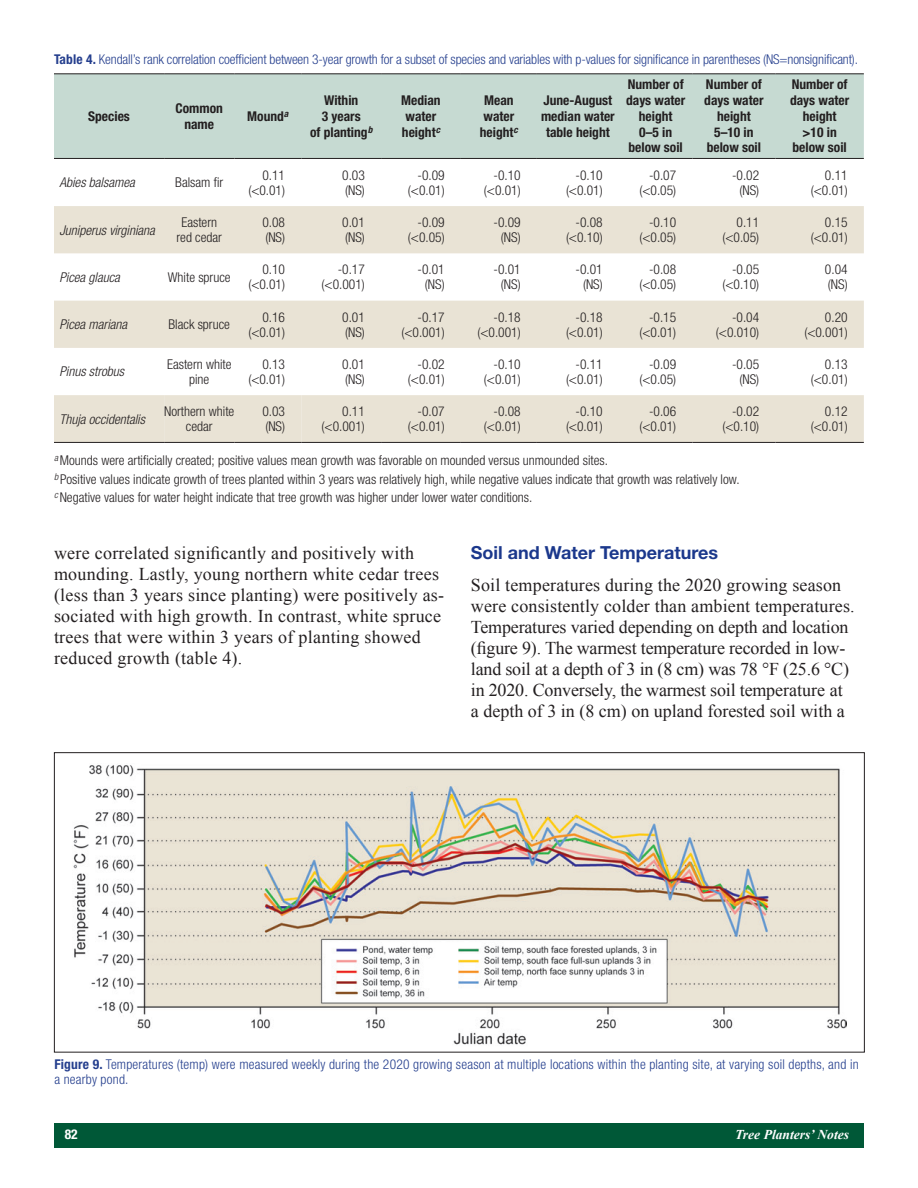
<style>
.page{position:relative;width:918px;height:1188px;background:#fff}
.page>*{position:absolute;margin:0;border:0;box-sizing:border-box;transform-origin:0 0}
.t1{font:18px/21px "Times New Roman";letter-spacing:-.01em;color:#231f20}
.t2{font:18px/21px "Times New Roman";letter-spacing:.01em;color:#231f20}
.Body_Head_2{font:700 18px "Helvetica Neue LT Std";color:#1b388c}
.Table_Text{font:300 condensed 13.5px/15px "Helvetica Neue LT Std";color:#231f20;text-align:right}
.Captions{font:300 condensed 13.5px/15px "Helvetica Neue LT Std";letter-spacing:.005em;color:#253f8e}
.Table_Heads{font:700 condensed 13.5px/15.8px "Helvetica Neue LT Std";color:#231f20;text-align:center}
.Table_Text-2{font:italic 300 condensed 13.5px "Helvetica Neue LT Std";color:#231f20}
.t3{font:italic 700 13.5px "Times New Roman";color:#fff}
.t4{font:700 condensed 13.5px "Helvetica Neue LT Std";color:#fff}
.s1{font-weight:700}
</style>
<div class="page">
<div style="left:54px;top:1123px;width:810px;height:25px;background:#005837"></div>
<div style="left:54px;top:74px;width:810px;height:84px;background:#c6dad2"></div>
<svg style="left:54px;top:206px;width:810px;height:236px;fill:#e9e3d5"></svg>
<div style="left:164px;top:395px;width:137px;height:47px;background:#e9e3d5"></div>
<hr style="left:54px;top:73px;width:110px;height:1px;background:#231f20">
<hr style="left:164px;top:73px;width:70px;height:1px;background:#231f20">
<hr style="left:234px;top:73px;width:67px;height:1px;background:#231f20">
<hr style="left:301px;top:73px;width:80px;height:1px;background:#231f20">
<hr style="left:381px;top:73px;width:80px;height:1px;background:#231f20">
<hr style="left:461px;top:73px;width:76px;height:1px;background:#231f20">
<hr style="left:537px;top:73px;width:82px;height:1px;background:#231f20">
<hr style="left:619px;top:73px;width:73px;height:1px;background:#231f20">
<hr style="left:692px;top:73px;width:83px;height:1px;background:#231f20">
<hr style="left:775px;top:73px;width:89px;height:1px;background:#231f20">
<hr style="left:54px;top:158px;width:110px;height:1px;background:#231f20">
<hr style="left:164px;top:158px;width:70px;height:1px;background:#231f20">
<hr style="left:234px;top:158px;width:67px;height:1px;background:#231f20">
<hr style="left:301px;top:158px;width:80px;height:1px;background:#231f20">
<hr style="left:381px;top:158px;width:80px;height:1px;background:#231f20">
<hr style="left:461px;top:158px;width:76px;height:1px;background:#231f20">
<hr style="left:537px;top:158px;width:82px;height:1px;background:#231f20">
<hr style="left:619px;top:158px;width:73px;height:1px;background:#231f20">
<hr style="left:692px;top:158px;width:83px;height:1px;background:#231f20">
<hr style="left:775px;top:158px;width:89px;height:1px;background:#231f20">
<hr style="left:54px;top:442px;width:110px;height:1px;background:#231f20">
<hr style="left:164px;top:442px;width:70px;height:1px;background:#231f20">
<hr style="left:234px;top:442px;width:67px;height:1px;background:#231f20">
<hr style="left:301px;top:442px;width:80px;height:1px;background:#231f20">
<hr style="left:381px;top:442px;width:80px;height:1px;background:#231f20">
<hr style="left:461px;top:442px;width:76px;height:1px;background:#231f20">
<hr style="left:537px;top:442px;width:82px;height:1px;background:#231f20">
<hr style="left:619px;top:442px;width:73px;height:1px;background:#231f20">
<hr style="left:692px;top:442px;width:83px;height:1px;background:#231f20">
<hr style="left:775px;top:442px;width:89px;height:1px;background:#231f20">
<img style="left:73px;top:765px;width:774px;height:280px">
<p class="Captions" style="left:54px;top:51px;width:806px"><span class="s1">Table 4.</span> Kendall’s rank correlation coefficient between 3-year growth for a subset of species and variables with p-values for significance in parentheses (NS=nonsignificant).</p>
<p class="Table_Heads" style="left:88px;top:108px;width:43px">Species</p>
<p class="Table_Heads" style="left:176px;top:100px;width:49px">Common name</p>
<p class="Table_Heads" style="left:247px;top:108px;width:43px">Mound<sup>a</sup></p>
<p class="Table_Heads" style="left:310px;top:92px;width:64px">Within<br>3 years<br>of planting<sup>b</sup></p>
<p class="Table_Heads" style="left:401px;top:92px;width:41px;text-align:left">Median water height<sup>c</sup></p>
<p class="Table_Heads" style="left:480px;top:92px;width:40px">Mean water height<sup>c</sup></p>
<p class="Table_Heads" style="left:541px;top:92px;width:75px">June-August median water table height</p>
<p class="Table_Heads" style="left:626px;top:77px;width:61px">Number of days water height<br>0–5 in below soil</p>
<p class="Table_Heads" style="left:704px;top:77px;width:61px">Number of days water height<br>5–10 in below soil</p>
<p class="Table_Heads" style="left:790px;top:77px;width:61px">Number of days water height<br>&gt;10 in below soil</p>
<p class="Table_Text-2" style="left:59px;top:175px;width:77px">Abies balsamea</p>
<p class="Table_Text" style="left:175px;top:175px;width:49px">Balsam fir</p>
<p class="Table_Text" style="left:248px;top:167px;width:38px">0.11 (&lt;0.01)</p>
<p class="Table_Text" style="left:342px;top:167px;width:24px;text-align:left">0.03 (NS)</p>
<p class="Table_Text" style="left:408px;top:167px;width:38px">-0.09 (&lt;0.01)</p>
<p class="Table_Text" style="left:484px;top:167px;width:38px">-0.10 (&lt;0.01)</p>
<p class="Table_Text" style="left:566px;top:167px;width:38px">-0.10 (&lt;0.01)</p>
<p class="Table_Text" style="left:639px;top:167px;width:38px">-0.07 (&lt;0.05)</p>
<p class="Table_Text" style="left:732px;top:167px;width:29px;text-align:center">-0.02 (NS)</p>
<p class="Table_Text" style="left:811px;top:167px;width:38px">0.11 (&lt;0.01)</p>
<p class="Table_Text-2" style="left:59px;top:222px;width:97px">Juniperus virginiana</p>
<p class="Table_Text" style="left:177px;top:215px;width:47px;text-align:center">Eastern red cedar</p>
<p class="Table_Text" style="left:262px;top:215px;width:24px;text-align:left">0.08 (NS)</p>
<p class="Table_Text" style="left:342px;top:215px;width:24px;text-align:left">0.01 (NS)</p>
<p class="Table_Text" style="left:408px;top:215px;width:38px">-0.09 (&lt;0.05)</p>
<p class="Table_Text" style="left:494px;top:215px;width:29px;text-align:center">-0.09 (NS)</p>
<p class="Table_Text" style="left:566px;top:215px;width:38px">-0.08 (&lt;0.10)</p>
<p class="Table_Text" style="left:639px;top:215px;width:38px">-0.10 (&lt;0.05)</p>
<p class="Table_Text" style="left:722px;top:215px;width:38px">0.11 (&lt;0.05)</p>
<p class="Table_Text" style="left:811px;top:215px;width:38px">0.15 (&lt;0.01)</p>
<p class="Table_Text-2" style="left:59px;top:269px;width:62px">Picea glauca</p>
<p class="Table_Text" style="left:168px;top:269px;width:64px">White spruce</p>
<p class="Table_Text" style="left:248px;top:262px;width:38px">0.10 (&lt;0.01)</p>
<p class="Table_Text" style="left:322px;top:262px;width:45px">-0.17 (&lt;0.001)</p>
<p class="Table_Text" style="left:418px;top:262px;width:29px;text-align:center">-0.01 (NS)</p>
<p class="Table_Text" style="left:494px;top:262px;width:29px;text-align:center">-0.01 (NS)</p>
<p class="Table_Text" style="left:576px;top:262px;width:29px;text-align:center">-0.01 (NS)</p>
<p class="Table_Text" style="left:639px;top:262px;width:38px">-0.08 (&lt;0.05)</p>
<p class="Table_Text" style="left:722px;top:262px;width:38px">-0.05 (&lt;0.10)</p>
<p class="Table_Text" style="left:825px;top:262px;width:24px;text-align:left">0.04 (NS)</p>
<p class="Table_Text-2" style="left:59px;top:317px;width:69px">Picea mariana</p>
<p class="Table_Text" style="left:169px;top:317px;width:63px">Black spruce</p>
<p class="Table_Text" style="left:248px;top:309px;width:38px">0.16 (&lt;0.01)</p>
<p class="Table_Text" style="left:342px;top:309px;width:24px;text-align:left">0.01 (NS)</p>
<p class="Table_Text" style="left:401px;top:309px;width:45px">-0.17 (&lt;0.001)</p>
<p class="Table_Text" style="left:477px;top:309px;width:45px">-0.18 (&lt;0.001)</p>
<p class="Table_Text" style="left:566px;top:309px;width:38px">-0.18 (&lt;0.01)</p>
<p class="Table_Text" style="left:639px;top:309px;width:38px">-0.15 (&lt;0.01)</p>
<p class="Table_Text" style="left:716px;top:309px;width:45px">-0.04 (&lt;0.010)</p>
<p class="Table_Text" style="left:804px;top:309px;width:45px">0.20 (&lt;0.001)</p>
<p class="Table_Text-2" style="left:59px;top:364px;width:66px">Pinus strobus</p>
<p class="Table_Text" style="left:167px;top:356px;width:66px;text-align:center">Eastern white pine</p>
<p class="Table_Text" style="left:248px;top:356px;width:38px">0.13 (&lt;0.01)</p>
<p class="Table_Text" style="left:342px;top:356px;width:24px;text-align:left">0.01 (NS)</p>
<p class="Table_Text" style="left:408px;top:356px;width:38px">-0.02 (&lt;0.01)</p>
<p class="Table_Text" style="left:484px;top:356px;width:38px">-0.10 (&lt;0.01)</p>
<p class="Table_Text" style="left:566px;top:356px;width:38px">-0.11 (&lt;0.01)</p>
<p class="Table_Text" style="left:639px;top:356px;width:38px">-0.09 (&lt;0.05)</p>
<p class="Table_Text" style="left:732px;top:356px;width:29px;text-align:center">-0.05 (NS)</p>
<p class="Table_Text" style="left:811px;top:356px;width:38px">0.13 (&lt;0.01)</p>
<p class="Table_Text-2" style="left:59px;top:411px;width:87px">Thuja occidentalis</p>
<p class="Table_Text" style="left:164px;top:404px;width:72px;text-align:center">Northern white cedar</p>
<p class="Table_Text" style="left:262px;top:404px;width:24px;text-align:left">0.03 (NS)</p>
<p class="Table_Text" style="left:322px;top:404px;width:45px">0.11 (&lt;0.001)</p>
<p class="Table_Text" style="left:408px;top:404px;width:38px">-0.07 (&lt;0.01)</p>
<p class="Table_Text" style="left:484px;top:404px;width:38px">-0.08 (&lt;0.01)</p>
<p class="Table_Text" style="left:566px;top:404px;width:38px">-0.10 (&lt;0.01)</p>
<p class="Table_Text" style="left:639px;top:404px;width:38px">-0.06 (&lt;0.01)</p>
<p class="Table_Text" style="left:722px;top:404px;width:38px">-0.02 (&lt;0.10)</p>
<p class="Table_Text" style="left:811px;top:404px;width:38px">0.12 (&lt;0.01)</p>
<p class="Table_Text" style="left:54px;top:453px;width:556px"><sup>a</sup> Mounds were artificially created; positive values mean growth was favorable on mounded versus unmounded sites.</p>
<p class="Table_Text" style="left:54px;top:471px;width:687px"><sup>b</sup> Positive values indicate growth of trees planted within 3 years was relatively high, while negative values indicate that growth was relatively low.</p>
<p class="Table_Text" style="left:54px;top:489px;width:480px"><sup>c</sup> Negative values for water height indicate that tree growth was higher under lower water conditions.</p>
<p class="t2" style="left:54px;top:542px;width:392px">were correlated significantly and positively with mounding. Lastly, young northern white cedar trees (less than 3 years since planting) were positively as&shy;sociated with high growth. In contrast, white spruce trees that were within 3 years of planting showed reduced growth (table 4).</p>
<p class="Body_Head_2" style="left:471px;top:542px;width:249px">Soil and Water Temperatures</p>
<p class="t1" style="left:471px;top:574px;width:385px">Soil temperatures during the 2020 growing season were consistently colder than ambient temperatures.<br>Temperatures varied depending on depth and location (figure 9). The warmest temperature recorded in low&shy;land soil at a depth of 3 in (8 cm) was 78 °F (25.6 °C) in 2020. Conversely, the warmest soil temperature at a depth of 3 in (8 cm) on upland forested soil with a</p>
<p class="Captions" style="left:54px;top:1057px;width:806px"><span class="s1">Figure 9.</span> Temperatures (temp) were measured weekly during the 2020 growing season at multiple locations within the planting site, at varying soil depths, and in a nearby pond.</p>
<p class="t4" style="left:65px;top:1126px;width:14px">82</p>
<p class="t3" style="left:735px;top:1125px;width:115px">Tree Planters’ Notes</p>
</div>
